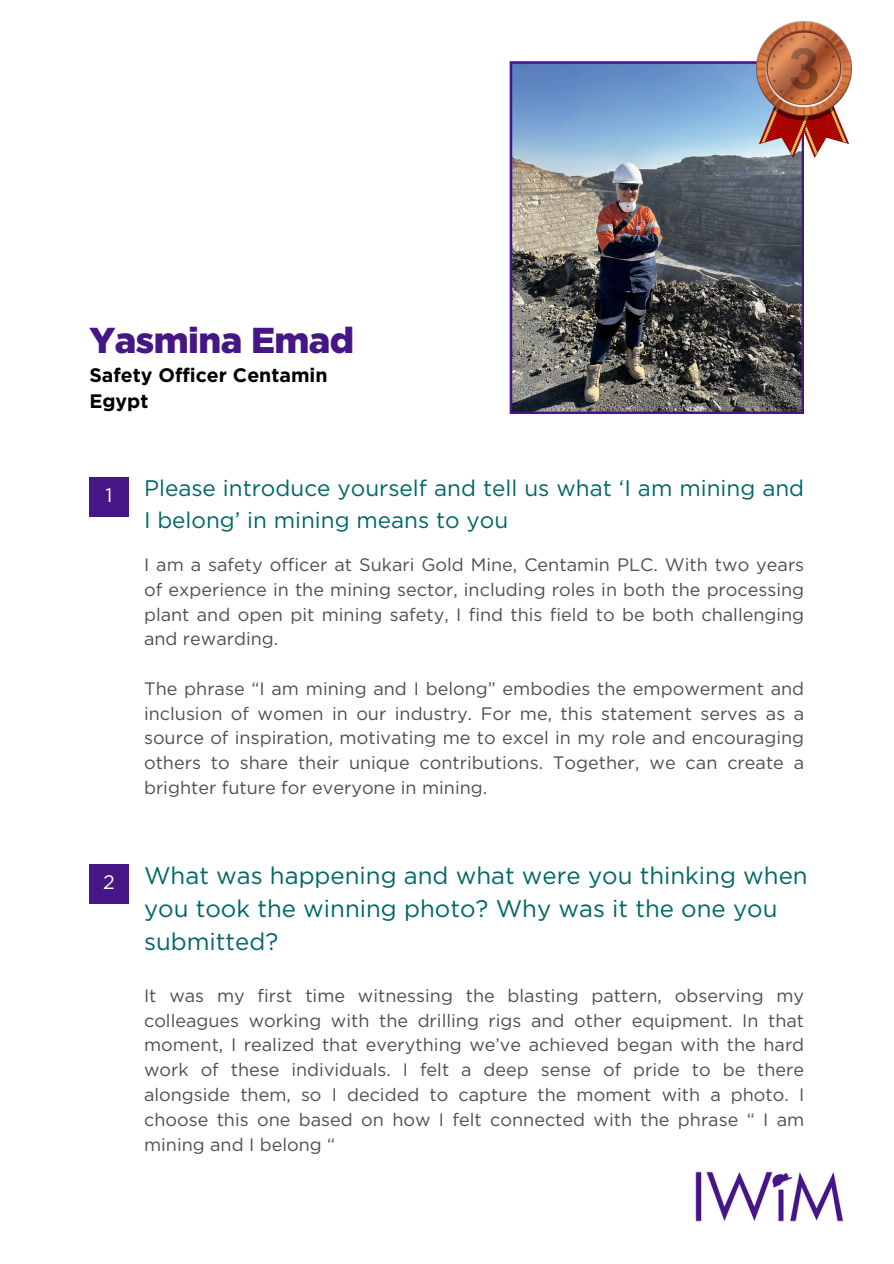
<style>
.page{position:relative;width:894px;height:1264px;background:#fff}
.page>*{position:absolute;margin:0;border:0;box-sizing:border-box;transform-origin:0 0}
.t1{font:900 36px "Gotham Pro";letter-spacing:-.015em;color:#461586}
.t2{font:24px/32.7px "Gotham Pro";color:#036666}
.t3{font:22.5px/31.5px "Gotham Pro";color:#036666}
.t4{font:700 19.5px/25.8px "Gotham Pro";color:#000}
.t5{font:19.5px "Gotham Pro";color:#fff}
.t6{font:18px/24.8px "Gotham Pro";color:#4e4f4e;text-align:justify}
</style>
<div class="page">
<div style="left:89px;top:477px;width:40px;height:39px;background:#461586"></div>
<img style="left:509px;top:61px;width:294px;height:353px">
<img style="left:695px;top:1171px;width:149px;height:51px">
<img style="left:756px;top:21px;width:95px;height:136px">
<div style="left:89px;top:864px;width:40px;height:39px;background:#461586"></div>
<p class="t1" style="left:89px;top:327px;width:266px">Yasmina Emad</p>
<p class="t4" style="left:89px;top:363px;width:240px">Safety Officer Centamin<br>Egypt</p>
<h1 class="t5" style="left:105px;top:487px;width:8px">1</h1>
<h2 class="t5" style="left:103px;top:874px;width:13px">2</h2>
<p class="t3" style="left:144px;top:474px;width:661px">Please introduce yourself and tell us what ‘I am mining and<br>I belong’ in mining means to you</p>
<h2 class="t6" style="left:144px;top:553px;width:661px">I am a safety officer at Sukari Gold Mine, Centamin PLC. With two years of experience in the mining sector, including roles in both the processing plant and open pit mining safety, I find this field to be both challenging and rewarding.</h2>
<p class="t6" style="left:144px;top:677px;width:661px">The phrase “I am mining and I belong” embodies the empowerment and inclusion of women in our industry. For me, this statement serves as a source of inspiration, motivating me to excel in my role and encouraging others to share their unique contributions. Together, we can create a brighter future for everyone in mining.</p>
<p class="t2" style="left:144px;top:861px;width:665px">What was happening and what were you thinking when you took the winning photo? Why was it the one you submitted?</p>
<p class="t6" style="left:144px;top:984px;width:661px">It was my first time witnessing the blasting pattern, observing my colleagues working with the drilling rigs and other equipment. In that moment, I realized that everything we’ve achieved began with the hard work of these individuals. I felt a deep sense of pride to be there alongside them, so I decided to capture the moment with a photo. I choose this one based on how I felt connected with the phrase “ I am mining and I belong “</p>
</div>
